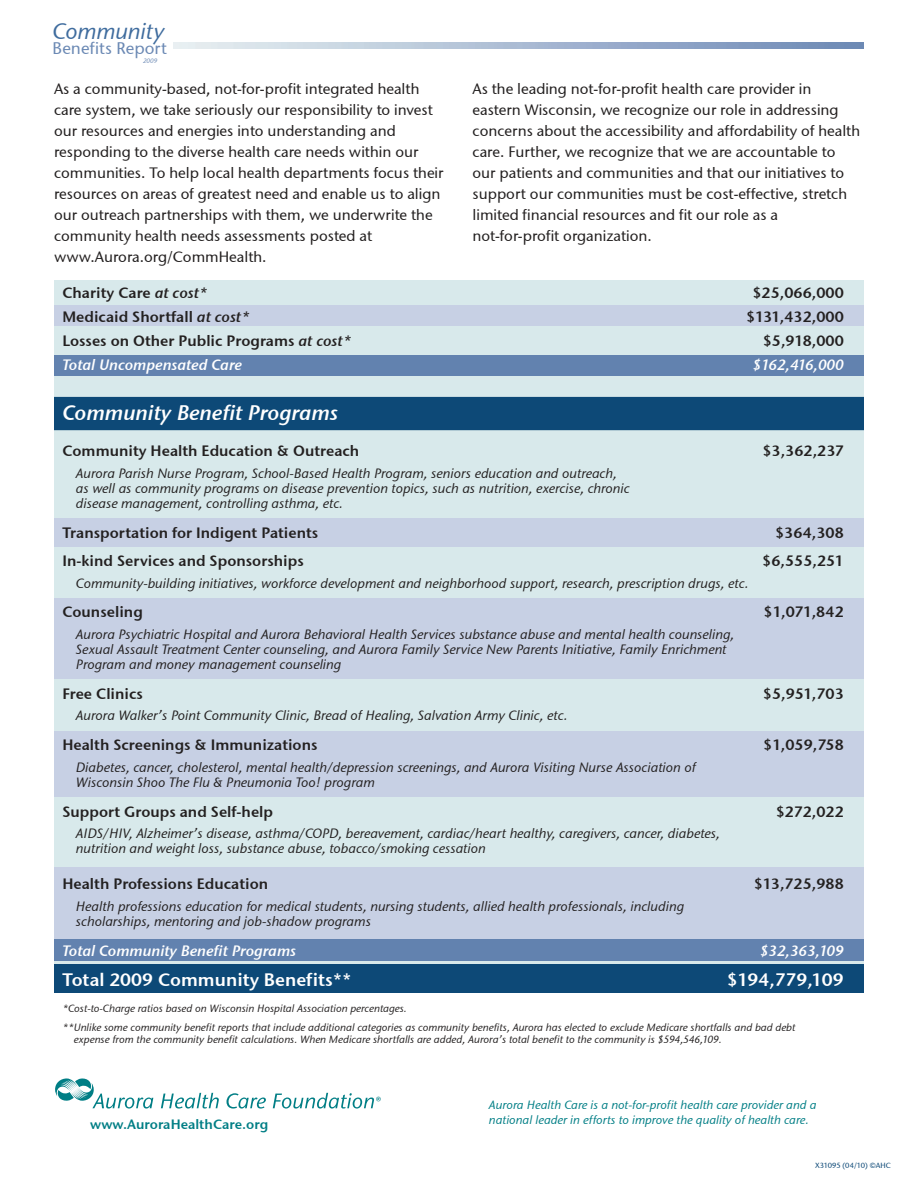
<style>
.page{position:relative;width:918px;height:1188px;background:#fff}
.page>*{position:absolute;margin:0;border:0;box-sizing:border-box;transform-origin:0 0}
.t1{font:italic 22.5px "Stone Sans ITCTT Medium";letter-spacing:-.005em;color:#3f6c9e}
.t2{font:21px "Stone Sans Sem ITCTT Semi Ita";color:#fff}
.t3{font:18px "Stone Sans Sem ITCTT Semi";color:#fff}
.t4{font:16.8px "Stone Sans ITCTT Medium";letter-spacing:.005em;color:#6b89b4}
.t5{font:15px/21px "Stone Sans ITCTT Medium";color:#232020}
.t6{font:15px "Stone Sans Sem ITCTT Semi";color:#232020}
.t7{font:15px "Stone Sans Sem ITCTT Semi Ita";color:#fff}
.t8{font:15px "Stone Sans Sem ITCTT Semi Ita";letter-spacing:-.035em;color:#fff}
.t9{font:italic 13.5px/15px "Stone Sans ITCTT Medium";color:#232020}
.t10{font:13.5px "Stone Sans Sem ITCTT Semi";color:#007e85}
.t11{font:italic 12px/15px "Stone Sans ITCTT Medium";color:#007e85}
.t12{font:italic 10.5px/18.8px "Stone Sans ITCTT Medium";color:#232020}
.t13{font:7.5px "Stone Sans ITCTT Medium";color:#0d4977}
.t14{font:italic 6.45px "Stone Sans ITCTT Medium";color:#6b89b4}
.s1{font-family:"Stone Sans Sem ITCTT Semi Ita"}
</style>
<div class="page">
<div style="left:54px;top:280px;width:810px;height:713px;background:#d8e9eb"></div>
<div style="left:54px;top:305px;width:810px;height:21px;background:#c7d0e4"></div>
<div style="left:54px;top:355px;width:810px;height:21px;background:#6282af"></div>
<div style="left:54px;top:397px;width:810px;height:33px;background:#0d4977"></div>
<div style="left:54px;top:518px;width:810px;height:28px;background:#c7d0e4"></div>
<div style="left:54px;top:598px;width:810px;height:81px;background:#c7d0e4"></div>
<div style="left:54px;top:731px;width:810px;height:65px;background:#c7d0e4"></div>
<div style="left:54px;top:867px;width:810px;height:77px;background:#c7d0e4"></div>
<div style="left:54px;top:940px;width:810px;height:21px;background:#6282af"></div>
<div style="left:54px;top:965px;width:810px;height:28px;background:#0d4977"></div>
<svg style="left:55px;top:1078px;width:98px;height:31px"></svg>
<svg style="left:161px;top:1093px;width:58px;height:16px"></svg>
<svg style="left:227px;top:1093px;width:39px;height:16px"></svg>
<svg style="left:273px;top:1093px;width:108px;height:16px"></svg>
<h1 class="t1" style="left:53px;top:18px;width:113px">Community</h1>
<p class="t4" style="left:53px;top:38px;width:116px">Benefits Report</p>
<p class="t14" style="left:143px;top:57px;width:16px">2009</p>
<p class="t5" style="left:54px;top:78px;width:391px">As a community-based, not-for-profit integrated health care system, we take seriously our responsibility to invest our resources and energies into understanding and responding to the diverse health care needs within our communities. To help local health departments focus their resources on areas of greatest need and enable us to align our outreach partnerships with them, we underwrite the community health needs assessments posted at www.Aurora.org/CommHealth.</p>
<p class="t5" style="left:472px;top:78px;width:389px">As the leading not-for-profit health care provider in eastern Wisconsin, we recognize our role in addressing concerns about the accessibility and affordability of health care. Further, we recognize that we are accountable to our patients and communities and that our initiatives to support our communities must be cost-effective, stretch limited financial resources and fit our role as a not-for-profit organization.</p>
<p class="t6" style="left:62px;top:284px;width:147px">Charity Care <span class="s1">at cost*</span></p>
<p class="t6" style="left:752px;top:284px;width:93px">$25,066,000</p>
<p class="t6" style="left:62px;top:308px;width:189px">Medicaid Shortfall <span class="s1">at cost*</span></p>
<p class="t6" style="left:746px;top:308px;width:99px">$131,432,000</p>
<p class="t6" style="left:62px;top:332px;width:290px">Losses on Other Public Programs <span class="s1">at cost*</span></p>
<p class="t6" style="left:763px;top:332px;width:83px">$5,918,000</p>
<p class="t7" style="left:62px;top:356px;width:181px">Total Uncompensated Care</p>
<p class="t8" style="left:752px;top:356px;width:93px">$162,416,000</p>
<h2 class="t2" style="left:62px;top:400px;width:277px">Community Benefit Programs</h2>
<p class="t6" style="left:62px;top:442px;width:299px">Community Health Education &amp; Outreach</p>
<p class="t6" style="left:762px;top:442px;width:83px">$3,362,237</p>
<p class="t9" style="left:76px;top:466px;width:555px">Aurora Parish Nurse Program, School-Based Health Program, seniors education and outreach, as well as community programs on disease prevention topics, such as nutrition, exercise, chronic disease management, controlling asthma, etc.</p>
<p class="t6" style="left:62px;top:523px;width:257px">Transportation for Indigent Patients</p>
<p class="t6" style="left:775px;top:523px;width:70px">$364,308</p>
<p class="t6" style="left:62px;top:551px;width:243px">In-kind Services and Sponsorships</p>
<p class="t6" style="left:762px;top:551px;width:83px">$6,555,251</p>
<p class="t9" style="left:76px;top:575px;width:674px">Community-building initiatives, workforce development and neighborhood support, research, prescription drugs, etc.</p>
<p class="t6" style="left:62px;top:603px;width:82px">Counseling</p>
<p class="t6" style="left:764px;top:603px;width:82px">$1,071,842</p>
<p class="t9" style="left:76px;top:627px;width:660px">Aurora Psychiatric Hospital and Aurora Behavioral Health Services substance abuse and mental health counseling,<br>Sexual Assault Treatment Center counseling, and Aurora Family Service New Parents Initiative, Family Enrichment<br>Program and money management counseling</p>
<p class="t6" style="left:62px;top:684px;width:82px">Free Clinics</p>
<p class="t6" style="left:763px;top:684px;width:82px">$5,951,703</p>
<p class="t9" style="left:76px;top:708px;width:493px">Aurora Walker’s Point Community Clinic, Bread of Healing, Salvation Army Clinic, etc.</p>
<p class="t6" style="left:62px;top:736px;width:257px">Health Screenings &amp; Immunizations</p>
<p class="t6" style="left:763px;top:736px;width:82px">$1,059,758</p>
<p class="t9" style="left:76px;top:760px;width:621px">Diabetes, cancer, cholesterol, mental health/depression screenings, and Aurora Visiting Nurse Association of<br>Wisconsin Shoo The Flu &amp; Pneumonia Too! program</p>
<p class="t6" style="left:62px;top:802px;width:212px">Support Groups and Self-help</p>
<p class="t6" style="left:776px;top:802px;width:70px">$272,022</p>
<p class="t9" style="left:76px;top:826px;width:646px">AIDS/HIV, Alzheimer’s disease, asthma/COPD, bereavement, cardiac/heart healthy, caregivers, cancer, diabetes, nutrition and weight loss, substance abuse, tobacco/smoking cessation</p>
<p class="t6" style="left:62px;top:875px;width:207px">Health Professions Education</p>
<p class="t6" style="left:754px;top:875px;width:92px">$13,725,988</p>
<p class="t9" style="left:76px;top:899px;width:610px">Health professions education for medical students, nursing students, allied health professionals, including scholarships, mentoring and job-shadow programs</p>
<p class="t7" style="left:62px;top:941px;width:235px">Total Community Benefit Programs</p>
<p class="t7" style="left:760px;top:941px;width:86px">$32,363,109</p>
<h3 class="t3" style="left:62px;top:969px;width:291px">Total 2009 Community Benefits**</h3>
<h3 class="t3" style="left:727px;top:969px;width:119px">$194,779,109</h3>
<p class="t12" style="left:62px;top:999px;width:735px">*Cost-to-Charge ratios based on Wisconsin Hospital Association percentages.<br>** Unlike some community benefit reports that include additional categories as community benefits, Aurora has elected to exclude Medicare shortfalls and bad debt</p>
<p class="t12" style="left:74px;top:1030px;width:649px">expense from the community benefit calculations. When Medicare shortfalls are added, Aurora’s total benefit to the community is $594,546,109.</p>
<p class="t10" style="left:90px;top:1116px;width:180px">www.AuroraHealthCare.org</p>
<p class="t11" style="left:489px;top:1097px;width:329px">Aurora Health Care is a not-for-profit health care provider and a national leader in efforts to improve the quality of health care.</p>
<p class="t13" style="left:815px;top:1161px;width:77px">X31095 (04/10) ©AHC</p>
</div>
